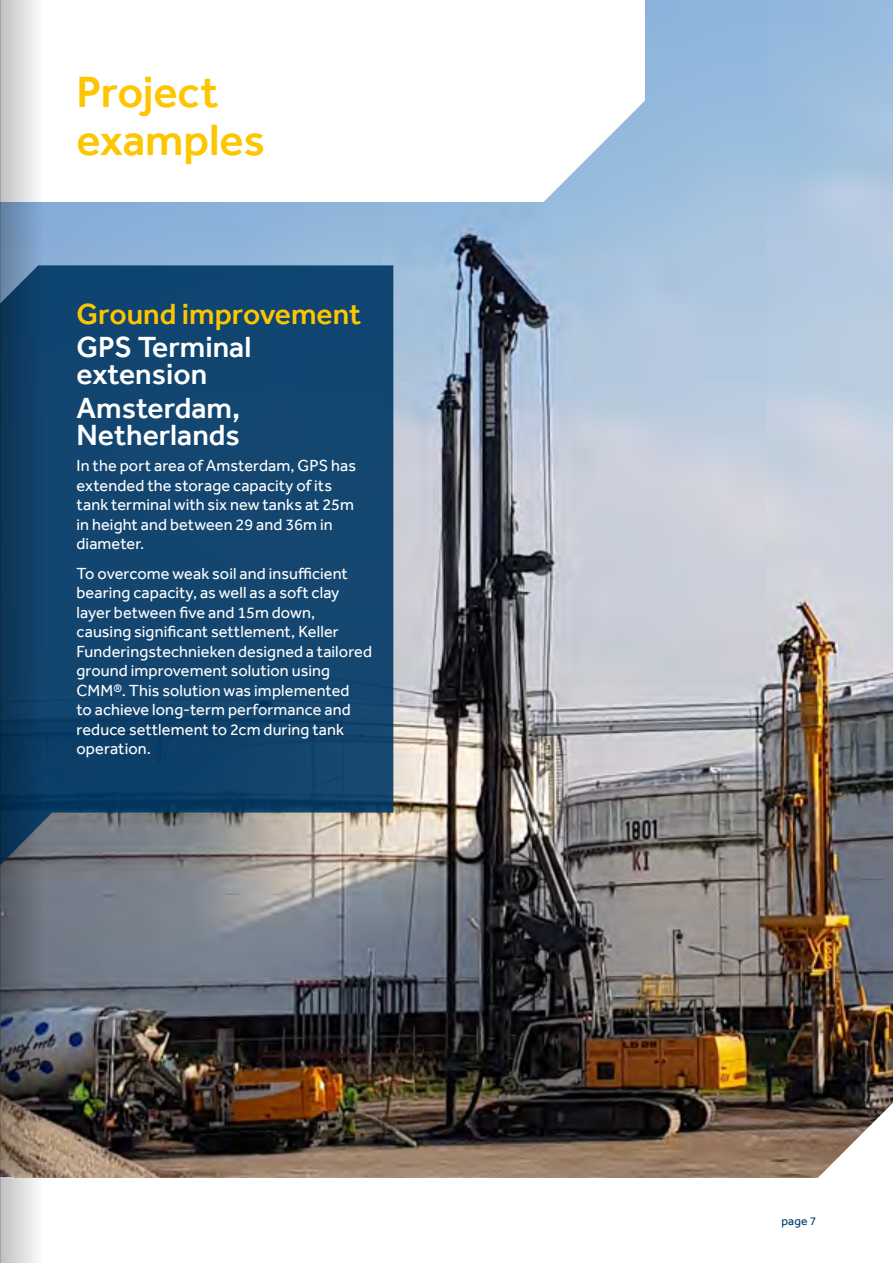
<style>
.page{position:relative;width:893px;height:1263px;background:#fff}
.page>*{position:absolute;margin:0;border:0;box-sizing:border-box;transform-origin:0 0}
.t1{font:500 45px/48px "Effra";letter-spacing:-.005em;color:#fdc600}
.t2{font:500 30px/27px "Effra";color:#fff}
.t3{font:500 30px "Effra";color:#fdc600}
.t4{font:16.5px/19.5px "Effra";letter-spacing:.005em;color:#fff}
.t5{font:12px "Effra";color:#003865}
</style>
<div class="page">
<img style="left:43px;top:0;width:850px;height:1103px">
<svg style="left:43px;top:1103px;width:850px;height:75px;background:#675649"></svg>
<svg style="left:43px;top:0;width:602px;height:202px"></svg>
<svg style="left:43px;top:265px;width:350px;height:600px;background:#1d4b71"></svg>
<svg style="left:1px;top:0;width:42px;height:1263px;background:#5a7083"></svg>
<hr style="left:0;top:0;width:1px;height:1263px;background:#000">
<h1 class="t1" style="left:77px;top:67px;width:190px">Project examples</h1>
<h2 class="t3" style="left:77px;top:296px;width:286px">Ground improvement</h2>
<h2 class="t2" style="left:77px;top:334px;width:176px">GPS Terminal extension</h2>
<h2 class="t2" style="left:77px;top:394px;width:165px">Amsterdam,<br>Netherlands</h2>
<p class="t4" style="left:77px;top:456px;width:281px">In the port area of Amsterdam, GPS has extended the storage capacity of its tank terminal with six new tanks at 25m in height and between 29 and 36m in diameter.</p>
<p class="t4" style="left:77px;top:563px;width:297px">To overcome weak soil and insufficient bearing capacity, as well as a soft clay layer between five and 15m down, causing significant settlement, Keller Funderingstechnieken designed a tailored ground improvement solution using CMM®. This solution was implemented<br>to achieve long-term performance and reduce settlement to 2cm during tank operation.</p>
<p class="t5" style="left:781px;top:1213px;width:37px">page 7</p>
</div>
